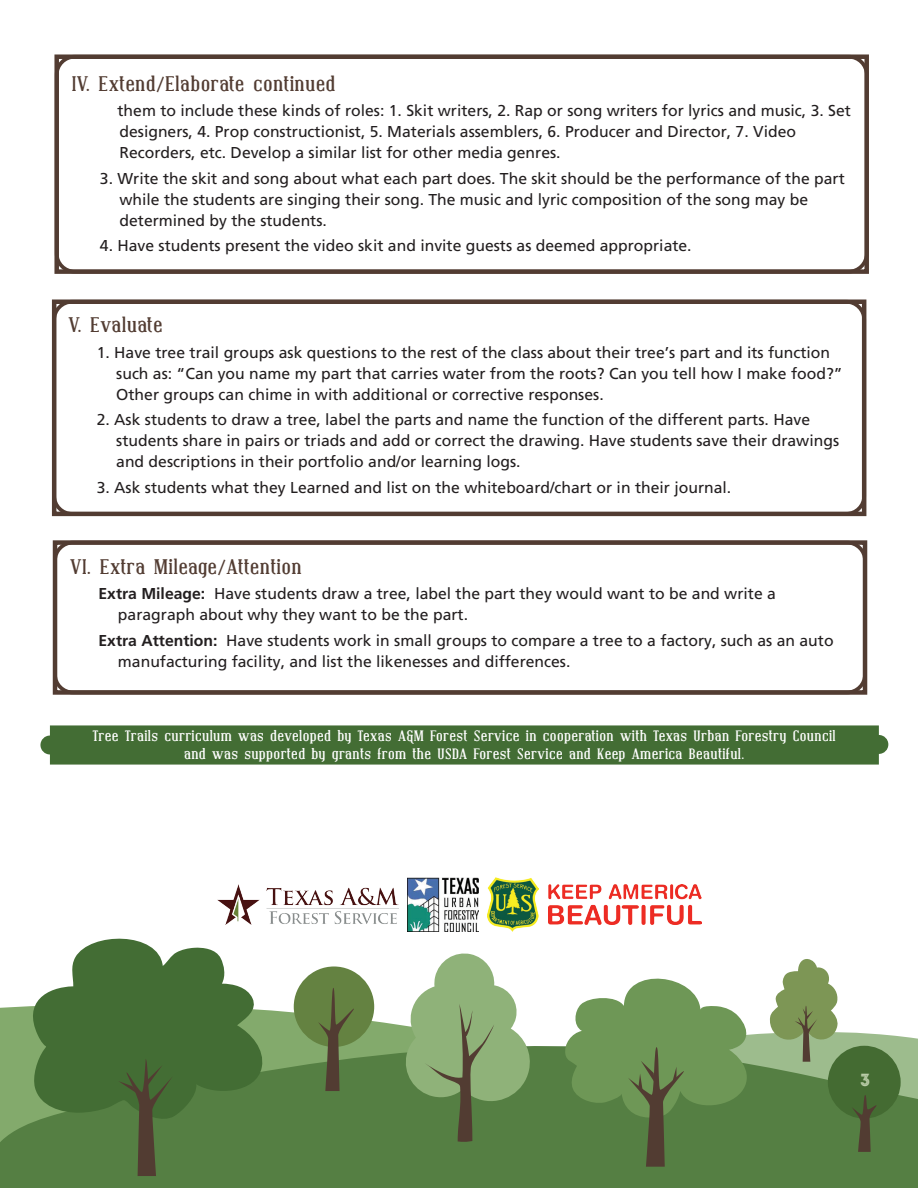
<style>
.page{position:relative;width:918px;height:1188px;background:#fff}
.page>*{position:absolute;margin:0;border:0;box-sizing:border-box;transform-origin:0 0}
.t1{font:700 21px "Covington";color:#523c32}
.t2{font:17.55px "Intro Inline";color:#bacca8}
.t3{font:15.75px/21px "Frutiger";color:#231f20}
.t4{font:700 15px/18px "Covington";color:#fff;text-align:center}
.s1{font-weight:700}
</style>
<div class="page">
<svg style="left:0;top:985px;width:856px;height:58px"></svg>
<svg style="left:0;top:1043px;width:918px;height:145px"></svg>
<svg style="left:564px;top:978px;width:189px;height:189px"></svg>
<svg style="left:23px;top:938px;width:242px;height:185px;fill:#436d34"></svg>
<svg style="left:118px;top:1059px;width:55px;height:117px"></svg>
<div style="left:294px;top:966px;width:80px;height:81px;background:#648241;border-radius:50%"></div>
<svg style="left:318px;top:988px;width:36px;height:103px"></svg>
<svg style="left:402px;top:953px;width:131px;height:190px"></svg>
<div style="left:828px;top:1046px;width:73px;height:73px;background:#446b32;border-radius:50%"></div>
<svg style="left:852px;top:1095px;width:25px;height:57px"></svg>
<svg style="left:768px;top:959px;width:70px;height:103px"></svg>
<img style="left:548px;top:884px;width:153px;height:41px">
<img style="left:408px;top:878px;width:70px;height:54px">
<img style="left:487px;top:877px;width:51px;height:55px">
<img style="left:218px;top:884px;width:181px;height:41px">
<div style="left:40px;top:725px;width:848px;height:40px;background:#436d34"></div>
<div style="left:53px;top:541px;width:814px;height:153px;border:4px solid #523c32;border-radius:18px"></div>
<div style="left:52px;top:300px;width:814px;height:216px;border:4px solid #523c32;border-radius:18px"></div>
<div style="left:55px;top:55px;width:814px;height:219px;border:4px solid #523c32;border-radius:18px"></div>
<h1 class="t1" style="left:71px;top:73px;width:266px">IV. Extend/Elaborate continued</h1>
<p class="t3" style="left:118px;top:100px;width:735px">them to include these kinds of roles: 1. Skit writers, 2. Rap or song writers for lyrics and music, 3. Set designers, 4. Prop constructionist, 5. Materials assemblers, 6. Producer and Director, 7. Video<br>Recorders, etc. Develop a similar list for other media genres.</p>
<p class="t3" style="left:119px;top:168px;width:727px;text-indent:-19px">3. Write the skit and song about what each part does. The skit should be the performance of the part while the students are singing their song. The music and lyric composition of the song may be determined by the students.</p>
<p class="t3" style="left:100px;top:235px;width:593px">4. Have students present the video skit and invite guests as deemed appropriate.</p>
<h1 class="t1" style="left:68px;top:314px;width:96px">V. Evaluate</h1>
<p class="t3" style="left:116px;top:342px;width:728px;text-indent:-19px">1. Have tree trail groups ask questions to the rest of the class about their tree’s part and its function such as: “Can you name my part that carries water from the roots? Can you tell how I make food?”<br>Other groups can chime in with additional or corrective responses.</p>
<p class="t3" style="left:116px;top:409px;width:724px;text-indent:-19px">2. Ask students to draw a tree, label the parts and name the function of the different parts. Have students share in pairs or triads and add or correct the drawing. Have students save their drawings and descriptions in their portfolio and/or learning logs.</p>
<p class="t3" style="left:97px;top:477px;width:636px">3. Ask students what they Learned and list on the whiteboard/chart or in their journal.</p>
<h1 class="t1" style="left:70px;top:556px;width:233px">VI. Extra Mileage/Attention</h1>
<p class="t3" style="left:118px;top:584px;width:659px;text-indent:-19px"><span class="s1">Extra Mileage:</span> Have students draw a tree, label the part they would want to be and write a paragraph about why they want to be the part.</p>
<p class="t3" style="left:118px;top:630px;width:717px;text-indent:-19px"><span class="s1">Extra Attention:</span> Have students work in small groups to compare a tree to a factory, such as an auto manufacturing facility, and list the likenesses and differences.</p>
<p class="t4" style="left:92px;top:727px;width:745px">Tree Trails curriculum was developed by Texas A&amp;M Forest Service in cooperation with Texas Urban Forestry Council and was supported by grants from the USDA Forest Service and Keep America Beautiful.</p>
<p class="t2" style="left:860px;top:1069px;width:12px">3</p>
</div>
